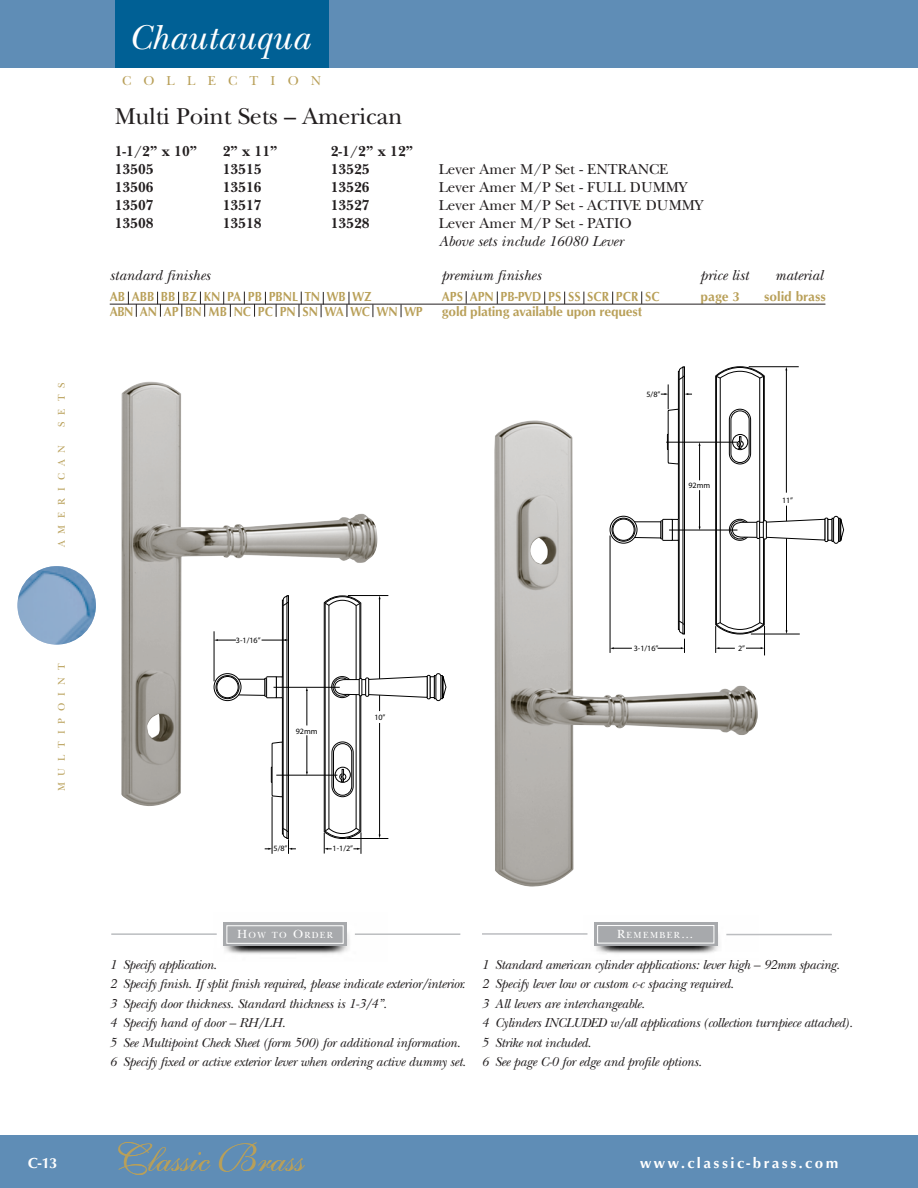
<style>
.page{position:relative;width:918px;height:1188px;background:#fff}
.page>*{position:absolute;margin:0;border:0;box-sizing:border-box;transform-origin:0 0}
.t1{font:39.75px "Shelley Volante Script";color:#b9a059}
.t2{font:italic 36.15px "New Baskerville";color:#fff}
.t3{font:24px "New Baskerville";letter-spacing:-.01em;color:#231f20}
.t4{font:15px "New Baskerville";color:#231f20}
.t5{font:700 15px "New Baskerville";color:#231f20}
.t6{font:italic 15px "New Baskerville";color:#231f20}
.t7{font:500 15px "Optus T";letter-spacing:.165em;color:#fff}
.t8{font:italic 13.5px/19.5px "New Baskerville";letter-spacing:-.015em;color:#231f20}
.t9{font:500 13.5px "Optus T";color:#b9a059;scale:.9 1}
.t10{font:500 13.5px "Optus T";color:#b9a059}
.t11{font:13.5px "New Baskerville";letter-spacing:.9em;color:#b9a059}
.t12{font:10.2px "New Baskerville";letter-spacing:.695em;color:#b9a059}
.t13{font:9.3px "New Baskerville";letter-spacing:.14em;color:#fff}
.t14{font:8.1px "Myriad Pro";color:#000}
.s1{font-size:12.3px}
</style>
<div class="page">
<img style="left:17px;top:566px;width:79px;height:79px;border-radius:50%">
<div style="left:0;top:0;width:918px;height:68px;background:#5f8db6"></div>
<div style="left:0;top:1135px;width:918px;height:53px;background:#5f8db6"></div>
<div style="left:115px;top:0;width:214px;height:68px;background:#006095"></div>
<img style="left:223px;top:922px;width:127px;height:32px">
<div style="left:224px;top:923px;width:123px;height:23px;background:#a7a9ac"></div>
<div style="left:226px;top:925px;width:118px;height:19px;border:1px solid #fff"></div>
<hr style="left:355px;top:933px;width:105px;height:2px;background:#bbbdc0">
<hr style="left:111px;top:933px;width:106px;height:2px;background:#bbbdc0">
<img style="left:587px;top:933px;width:171px;height:21px">
<div style="left:594px;top:922px;width:124px;height:24px;background:#a7a9ac"></div>
<div style="left:597px;top:925px;width:117px;height:18px;border:1px solid #fff"></div>
<hr style="left:482px;top:933px;width:105px;height:2px;background:#bbbdc0">
<hr style="left:726px;top:934px;width:106px;height:1px;background:#bbbdc0">
<img style="left:121px;top:381px;width:257px;height:426px">
<img style="left:494px;top:420px;width:264px;height:467px">
<hr style="left:348px;top:595px;width:40px;height:1px;background:#000">
<div style="left:434px;top:675px;width:9px;height:24px;border:1px solid #000"></div>
<div style="left:436px;top:674px;width:5px;height:27px;background:#fff;border-radius:2px"></div>
<div style="left:436px;top:673px;width:5px;height:28px;border:1px solid #000;border-radius:2px"></div>
<svg style="left:442px;top:675px;width:4px;height:25px"></svg>
<svg style="left:324px;top:596px;width:107px;height:258px"></svg>
<hr style="left:276px;top:775px;width:61px;height:1px;background:#000">
<hr style="left:274px;top:687px;width:66px;height:1px;background:#000">
<hr style="left:307px;top:690px;width:1px;height:35px;background:#000">
<hr style="left:307px;top:735px;width:1px;height:37px;background:#000">
<svg style="left:214px;top:595px;width:82px;height:259px"></svg>
<div style="left:833px;top:516px;width:6px;height:27px;border:1px solid #000;border-radius:2px"></div>
<svg style="left:840px;top:517px;width:4px;height:25px"></svg>
<hr style="left:669px;top:530px;width:68px;height:1px;background:#000">
<hr style="left:699px;top:445px;width:1px;height:35px;background:#000">
<hr style="left:699px;top:490px;width:1px;height:37px;background:#000">
<svg style="left:715px;top:366px;width:113px;height:289px"></svg>
<hr style="left:666px;top:442px;width:71px;height:1px;background:#000">
<svg style="left:610px;top:366px;width:82px;height:287px"></svg>
<hr style="left:110px;top:304px;width:715px;height:1px;background:#231f20">
<svg style="left:128px;top:292px;width:1px;height:12px"></svg>
<svg style="left:223px;top:292px;width:1px;height:12px"></svg>
<svg style="left:244px;top:292px;width:1px;height:12px"></svg>
<svg style="left:265px;top:292px;width:1px;height:12px"></svg>
<svg style="left:136px;top:304px;width:1px;height:13px"></svg>
<svg style="left:157px;top:292px;width:4px;height:25px"></svg>
<svg style="left:178px;top:292px;width:4px;height:25px"></svg>
<svg style="left:200px;top:292px;width:5px;height:25px"></svg>
<svg style="left:230px;top:304px;width:1px;height:13px"></svg>
<svg style="left:254px;top:305px;width:1px;height:12px"></svg>
<svg style="left:276px;top:304px;width:1px;height:13px"></svg>
<svg style="left:299px;top:292px;width:3px;height:25px"></svg>
<svg style="left:321px;top:292px;width:3px;height:25px"></svg>
<svg style="left:347px;top:292px;width:3px;height:25px"></svg>
<svg style="left:373px;top:304px;width:1px;height:13px"></svg>
<svg style="left:401px;top:304px;width:1px;height:13px"></svg>
<svg style="left:584px;top:292px;width:1px;height:12px"></svg>
<svg style="left:564px;top:292px;width:1px;height:12px"></svg>
<svg style="left:612px;top:292px;width:1px;height:12px"></svg>
<svg style="left:641px;top:291px;width:1px;height:13px"></svg>
<svg style="left:466px;top:291px;width:1px;height:13px"></svg>
<svg style="left:497px;top:291px;width:1px;height:13px"></svg>
<svg style="left:544px;top:292px;width:1px;height:12px"></svg>
<p class="t12" style="left:58px;top:427px;width:46px;rotate:-90deg">SETS</p>
<p class="t12" style="left:58px;top:547px;width:104px;rotate:-90deg">AMERICAN</p>
<p class="t12" style="left:58px;top:791px;width:129px;rotate:-90deg">MULTIPOINT</p>
<p class="t7" style="left:28px;top:1157px;width:31px">C-13</p>
<h2 class="t2" style="left:128px;top:25px;width:183px">Chautauqua</h2>
<p class="t11" style="left:122px;top:76px;width:201px">COLLECTION</p>
<h3 class="t3" style="left:115px;top:108px;width:289px">Multi Point Sets – American</h3>
<p class="t5" style="left:115px;top:146px;width:84px">1-1/2” x 10”</p>
<p class="t5" style="left:223px;top:146px;width:57px">2” x 11”</p>
<p class="t5" style="left:331px;top:146px;width:84px">2-1/2” x 12”</p>
<p class="t5" style="left:115px;top:164px;width:40px">13505</p>
<p class="t5" style="left:223px;top:164px;width:40px">13515</p>
<p class="t5" style="left:331px;top:164px;width:40px">13525</p>
<p class="t4" style="left:439px;top:164px;width:231px">Lever Amer M/P Set - ENTRANCE</p>
<p class="t5" style="left:115px;top:182px;width:40px">13506</p>
<p class="t5" style="left:223px;top:182px;width:40px">13516</p>
<p class="t5" style="left:331px;top:182px;width:40px">13526</p>
<p class="t4" style="left:439px;top:182px;width:250px">Lever Amer M/P Set - FULL DUMMY</p>
<p class="t5" style="left:115px;top:200px;width:40px">13507</p>
<p class="t5" style="left:223px;top:200px;width:40px">13517</p>
<p class="t5" style="left:331px;top:200px;width:40px">13527</p>
<p class="t4" style="left:439px;top:200px;width:266px">Lever Amer M/P Set - ACTIVE DUMMY</p>
<p class="t5" style="left:115px;top:218px;width:40px">13508</p>
<p class="t5" style="left:223px;top:218px;width:40px">13518</p>
<p class="t5" style="left:331px;top:218px;width:40px">13528</p>
<p class="t4" style="left:439px;top:218px;width:195px">Lever Amer M/P Set - PATIO</p>
<p class="t6" style="left:439px;top:236px;width:186px">Above sets include 16080 Lever</p>
<p class="t6" style="left:109px;top:270px;width:102px">standard finishes</p>
<p class="t6" style="left:441px;top:270px;width:101px">premium finishes</p>
<p class="t6" style="left:700px;top:270px;width:50px">price list</p>
<p class="t6" style="left:775px;top:270px;width:50px">material</p>
<p class="t9" style="left:110px;top:291px;width:292px">AB ABB BB BZ KN PA PB PBNL TN WB WZ</p>
<p class="t9" style="left:442px;top:291px;width:244px">APS APN PB-PVD PS SS SCR PCR SC</p>
<p class="t10" style="left:701px;top:291px;width:41px">page 3</p>
<p class="t10" style="left:764px;top:291px;width:63px">solid brass</p>
<p class="t9" style="left:110px;top:306px;width:349px">ABN AN AP BN MB NC PC PN SN WA WC WN WP</p>
<p class="t10" style="left:442px;top:306px;width:202px">gold plating available upon request</p>
<p class="t14" style="left:647px;top:391px;width:15px">5/8”</p>
<p class="t14" style="left:688px;top:483px;width:23px">92mm</p>
<p class="t14" style="left:782px;top:497px;width:13px">11”</p>
<p class="t14" style="left:236px;top:637px;width:26px">3-1/16”</p>
<p class="t14" style="left:296px;top:728px;width:23px">92mm</p>
<p class="t14" style="left:374px;top:715px;width:13px">10”</p>
<p class="t14" style="left:274px;top:846px;width:15px">5/8”</p>
<p class="t14" style="left:333px;top:846px;width:22px">1-1/2”</p>
<p class="t14" style="left:634px;top:645px;width:26px">3-1/16”</p>
<p class="t13" style="left:237px;top:932px;width:97px"><span class="s1">H</span>OW TO <span class="s1">O</span>RDER</p>
<p class="t13" style="left:617px;top:931px;width:78px"><span class="s1">R</span>EMEMBER<span class="s1">…</span></p>
<p class="t14" style="left:738px;top:645px;width:9px">2”</p>
<p class="t8" style="left:109px;top:956px;width:358px">1 Specify application.<br>2 Specify finish. If split finish required, please indicate exterior/interior.<br>3 Specify door thickness. Standard thickness is 1-3/4”.<br>4 Specify hand of door – RH/LH.<br>5 See Multipoint Check Sheet (form 500) for additional information.<br>6 Specify fixed or active exterior lever when ordering active dummy set.</p>
<p class="t8" style="left:481px;top:956px;width:373px">1 Standard american cylinder applications: lever high – 92mm spacing.<br>2 Specify lever low or custom c-c spacing required.<br>3 All levers are interchangeable.<br>4 Cylinders INCLUDED w/all applications (collection turnpiece attached).<br>5 Strike not included.<br>6 See page C-0 for edge and profile options.</p>
<h1 class="t1" style="left:115px;top:1147px;width:191px">Classic Brass</h1>
<p class="t7" style="left:640px;top:1157px;width:200px">www.classic-brass.com</p>
</div>
